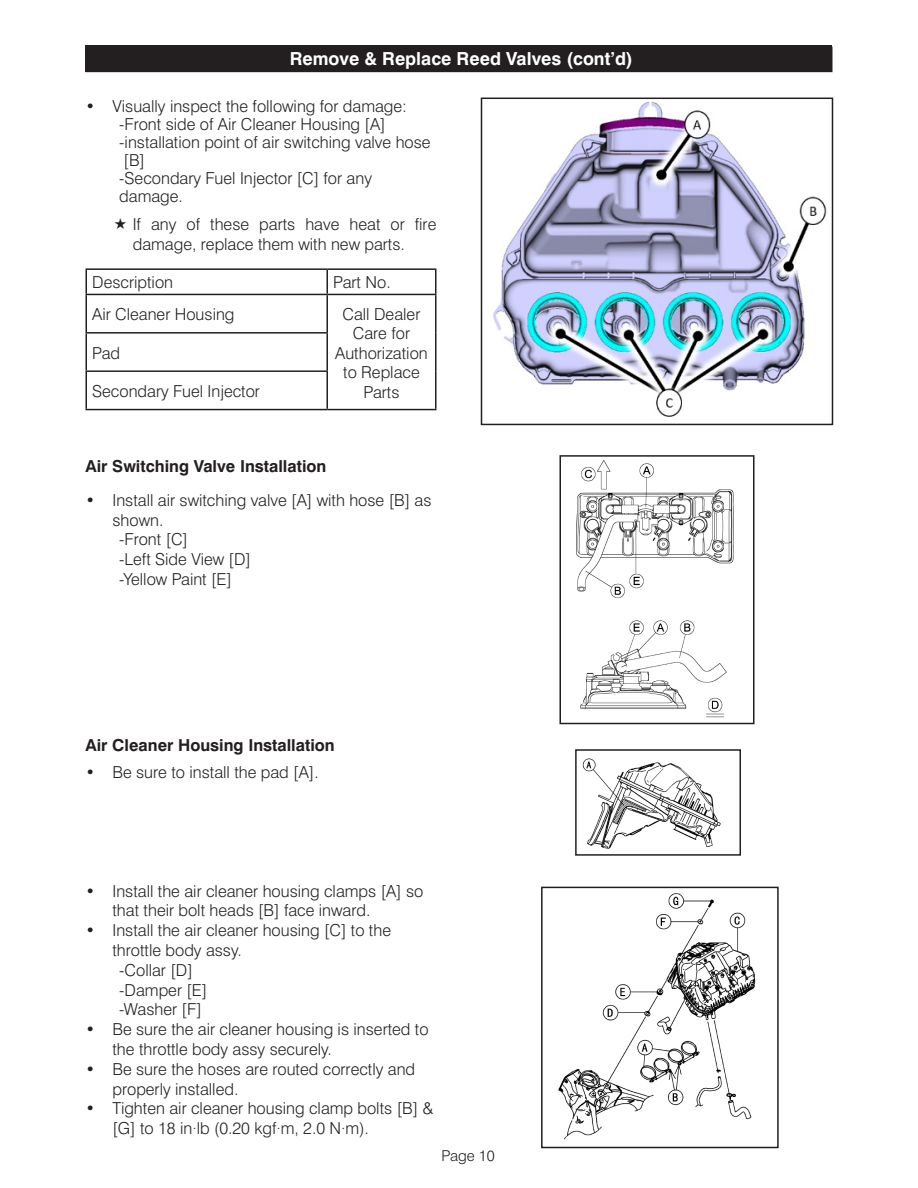
<style>
.page{position:relative;width:918px;height:1188px;background:#fff}
.page>*{position:absolute;margin:0;border:0;box-sizing:border-box;transform-origin:0 0}
.SUBHEAD_Center{font:700 18px "Swiss 721 BT";color:#fff}
.SUBHEAD{font:300 16.5px/19.8px "Swiss 721 BT";color:#231f20}
.Body_Text_ls{font:300 16.5px/18px "Swiss 721 BT";color:#231f20}
.Body_Text_ls-2{font:700 16.5px "Swiss 721 BT";color:#231f20}
.t1{font:300 15px "Swiss 721 BT";color:#231f20}
</style>
<div class="page">
<div style="left:86px;top:45px;width:746px;height:26px;background:#231f20"></div>
<div style="left:86px;top:47px;width:746px;height:25px;background:#231f20"></div>
<img style="left:576px;top:460px;width:158px;height:258px">
<div style="left:559px;top:455px;width:196px;height:269px;border:2px solid #231f20"></div>
<img style="left:582px;top:758px;width:139px;height:91px">
<div style="left:575px;top:749px;width:166px;height:107px;border:2px solid #231f20"></div>
<img style="left:493px;top:101px;width:334px;height:316px">
<div style="left:481px;top:98px;width:352px;height:327px;border:2px solid #231f20"></div>
<hr style="left:86px;top:268px;width:241px;height:2px;background:#231f20">
<svg style="left:86px;top:270px;width:1px;height:24px"></svg>
<hr style="left:327px;top:268px;width:109px;height:2px;background:#231f20">
<hr style="left:326px;top:270px;width:2px;height:24px;background:#231f20">
<svg style="left:435px;top:270px;width:1px;height:24px"></svg>
<hr style="left:86px;top:294px;width:241px;height:1px;background:#231f20">
<hr style="left:86px;top:295px;width:1px;height:37px;background:#231f20">
<hr style="left:327px;top:294px;width:109px;height:1px;background:#231f20">
<hr style="left:326px;top:295px;width:2px;height:37px;background:#231f20">
<hr style="left:435px;top:295px;width:1px;height:38px;background:#231f20">
<hr style="left:86px;top:332px;width:242px;height:2px;background:#231f20">
<hr style="left:86px;top:334px;width:1px;height:36px;background:#231f20">
<hr style="left:326px;top:334px;width:2px;height:36px;background:#231f20">
<hr style="left:435px;top:333px;width:1px;height:38px;background:#231f20">
<hr style="left:86px;top:370px;width:242px;height:2px;background:#231f20">
<hr style="left:86px;top:372px;width:1px;height:37px;background:#231f20">
<hr style="left:326px;top:372px;width:2px;height:37px;background:#231f20">
<hr style="left:435px;top:371px;width:1px;height:38px;background:#231f20">
<hr style="left:86px;top:409px;width:241px;height:1px;background:#231f20">
<hr style="left:327px;top:409px;width:109px;height:1px;background:#231f20">
<img style="left:558px;top:893px;width:198px;height:247px">
<div style="left:541px;top:887px;width:238px;height:261px;border:2px solid #231f20"></div>
<p class="SUBHEAD_Center" style="left:290px;top:48px;width:345px">Remove &amp; Replace Reed Valves (cont’d)</p>
<p class="SUBHEAD" style="left:86px;top:96px;width:323px">• Visually inspect the following for damage:</p>
<p class="Body_Text_ls" style="left:119px;top:115px;width:268px">-Front side of Air Cleaner Housing [A]</p>
<p class="Body_Text_ls" style="left:119px;top:133px;width:313px">-installation point of air switching valve hose [B]</p>
<p class="Body_Text_ls" style="left:119px;top:169px;width:254px">-Secondary Fuel Injector [C] for any damage.</p>
<p class="SUBHEAD" style="left:133px;top:214px;width:305px">If any of these parts have heat or fire damage, replace them with new parts.</p>
<p class="SUBHEAD" style="left:92px;top:273px;width:82px">Description</p>
<p class="SUBHEAD" style="left:333px;top:273px;width:59px">Part No.</p>
<p class="SUBHEAD" style="left:92px;top:304px;width:144px">Air Cleaner Housing</p>
<p class="SUBHEAD" style="left:335px;top:304px;width:94px;text-align:center">Call Dealer<br>Care for<br>Authorization to Replace<br>Parts</p>
<p class="SUBHEAD" style="left:92px;top:343px;width:29px">Pad</p>
<p class="SUBHEAD" style="left:92px;top:381px;width:169px">Secondary Fuel Injector</p>
<p class="Body_Text_ls-2" style="left:86px;top:457px;width:242px">Air Switching Valve Installation</p>
<p class="SUBHEAD" style="left:112px;top:490px;width:321px;text-indent:-27px">• Install air switching valve [A] with hose [B] as shown.</p>
<p class="Body_Text_ls" style="left:119px;top:529px;width:133px;line-height:19.8px">-Front [C]<br>-Left Side View [D] -Yellow Paint [E]</p>
<p class="Body_Text_ls-2" style="left:86px;top:735px;width:251px">Air Cleaner Housing Installation</p>
<p class="SUBHEAD" style="left:86px;top:762px;width:235px">• Be sure to install the pad [A].</p>
<p class="SUBHEAD" style="left:112px;top:881px;width:312px;text-indent:-27px">• Install the air cleaner housing clamps [A] so that their bolt heads [B] face inward.</p>
<p class="SUBHEAD" style="left:112px;top:920px;width:280px;text-indent:-27px">• Install the air cleaner housing [C] to the throttle body assy.</p>
<p class="Body_Text_ls" style="left:119px;top:961px;width:75px">-Collar [D]</p>
<p class="Body_Text_ls" style="left:119px;top:981px;width:90px">-Damper [E]</p>
<p class="Body_Text_ls" style="left:119px;top:1000px;width:84px">-Washer [F]</p>
<p class="SUBHEAD" style="left:112px;top:1019px;width:318px;text-indent:-27px">• Be sure the air cleaner housing is inserted to the throttle body assy securely.</p>
<p class="SUBHEAD" style="left:112px;top:1059px;width:304px;text-indent:-27px">• Be sure the hoses are routed correctly and properly installed.</p>
<p class="SUBHEAD" style="left:112px;top:1098px;width:322px;text-indent:-27px">• Tighten air cleaner housing clamp bolts [B] &amp; [G] to 18 in·lb (0.20 kgf·m, 2.0 N·m).</p>
<p class="t1" style="left:441px;top:1147px;width:55px">Page 10</p>
</div>
